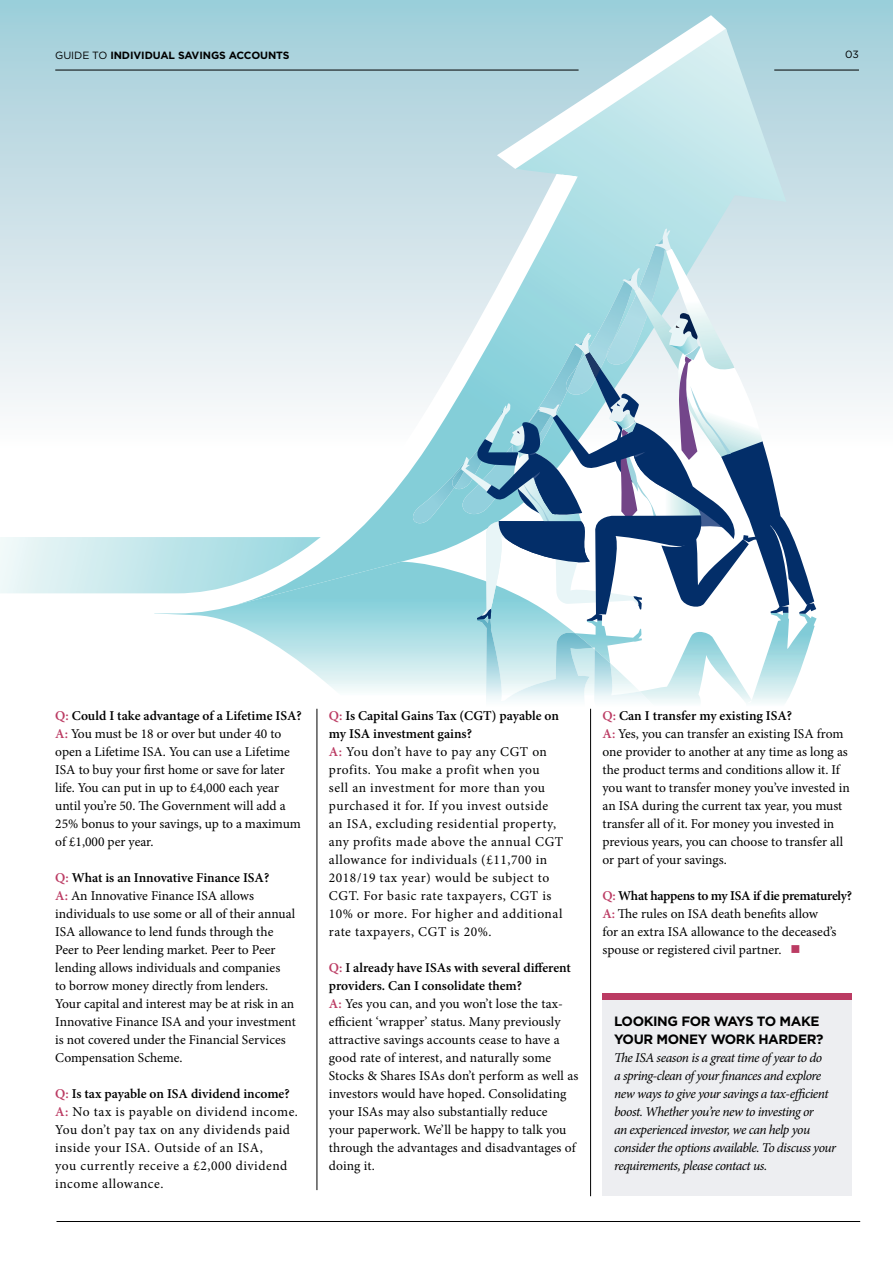
<style>
.page{position:relative;width:893px;height:1263px;background:#fff}
.page>*{position:absolute;margin:0;border:0;box-sizing:border-box;transform-origin:0 0}
.t1{font:13.5px/18px "Minion Pro";letter-spacing:.005em;color:#000}
.t2{font:13.5px/18px "Minion Pro";letter-spacing:.035em;color:#000}
.t3{font:italic 13.5px/18px "Minion Pro";letter-spacing:-.035em;color:#000}
.t4{font:13.5px/18px "Minion Pro";letter-spacing:.04em;color:#000}
.t5{font:700 13.5px/18px "Gotham HTF";letter-spacing:-.03em;color:#000}
.t6{font:700 10.5px "Gotham HTF";letter-spacing:-.01em;color:#000}
.t7{font:10.5px "Gotham HTF";color:#000}
.s1{font-weight:400}
.s2{font-weight:600;color:#bb3b63}
.s3{font-weight:600}
.s4{color:#bb3b63}
</style>
<div class="page">
<div style="left:0;top:0;width:893px;height:451px;background:linear-gradient(to bottom,#a0ccd8,#fffbfc)"></div>
<svg style="left:154px;top:613px;width:438px;height:123px"></svg>
<div style="left:258px;top:15px;width:499px;height:14px;background:#a1d0db"></div>
<svg style="left:235px;top:29px;width:551px;height:199px;background:#bcdde4"></svg>
<svg style="left:0;top:174px;width:578px;height:439px"></svg>
<svg style="left:460px;top:228px;width:356px;height:483px"></svg>
<hr style="left:55px;top:70px;width:524px;height:1px;background:#000">
<hr style="left:774px;top:70px;width:85px;height:1px;background:#000">
<hr style="left:317px;top:709px;width:1px;height:481px;background:#000">
<hr style="left:590px;top:709px;width:1px;height:487px;background:#000">
<div style="left:603px;top:993px;width:249px;height:203px;background:#edeef1"></div>
<div style="left:603px;top:993px;width:249px;height:7px;background:#bb3b63"></div>
<hr style="left:57px;top:1221px;width:803px;height:1px;background:#000">
<p class="t6" style="left:55px;top:49px;width:236px"><span class="s1">GUIDE TO</span> INDIVIDUAL SAVINGS ACCOUNTS</p>
<p class="t7" style="left:845px;top:49px;width:15px">03</p>
<p class="t1" style="left:55px;top:707px;width:248px"><span class="s2">Q:</span> <span class="s3">Could I take advantage of a Lifetime ISA?<br></span><span class="s2">A:</span> You must be 18 or over but under 40 to open a Lifetime ISA. You can use a Lifetime ISA to buy your first home or save for later life. You can put in up to £4,000 each year until you’re 50. The Government will add a 25% bonus to your savings, up to a maximum of £1,000 per year.</p>
<p class="t1" style="left:55px;top:869px;width:242px"><span class="s2">Q:</span> <span class="s3">What is an Innovative Finance ISA?<br></span><span class="s2">A:</span> An Innovative Finance ISA allows individuals to use some or all of their annual ISA allowance to lend funds through the Peer to Peer lending market. Peer to Peer lending allows individuals and companies<br>to borrow money directly from lenders.<br>Your capital and interest may be at risk in an Innovative Finance ISA and your investment is not covered under the Financial Services Compensation Scheme.</p>
<p class="t4" style="left:55px;top:1085px;width:244px"><span class="s2">Q:</span> <span class="s3">Is tax payable on ISA dividend income?<br></span><span class="s2">A:</span> No tax is payable on dividend income.<br>You don’t pay tax on any dividends paid inside your ISA. Outside of an ISA,<br>you currently receive a £2,000 dividend income allowance.</p>
<p class="t2" style="left:329px;top:707px;width:236px"><span class="s2">Q:</span> <span class="s3">Is Capital Gains Tax (CGT) payable on my ISA investment gains?<br></span><span class="s2">A:</span> You don’t have to pay any CGT on profits. You make a profit when you<br>sell an investment for more than you purchased it for. If you invest outside an ISA, excluding residential property, any profits made above the annual CGT allowance for individuals (£11,700 in 2018/19 tax year) would be subject to CGT. For basic rate taxpayers, CGT is 10% or more. For higher and additional rate taxpayers, CGT is 20%.</p>
<p class="t1" style="left:329px;top:959px;width:251px"><span class="s2">Q:</span> <span class="s3">I already have ISAs with several different providers. Can I consolidate them?<br></span><span class="s2">A:</span> Yes you can, and you won’t lose the tax&shy;efficient ‘wrapper’ status. Many previously attractive savings accounts cease to have a good rate of interest, and naturally some Stocks &amp; Shares ISAs don’t perform as well as investors would have hoped. Consolidating your ISAs may also substantially reduce<br>your paperwork. We’ll be happy to talk you through the advantages and disadvantages of doing it.</p>
<p class="t1" style="left:603px;top:707px;width:249px"><span class="s2">Q:</span> <span class="s3">Can I transfer my existing ISA?<br></span><span class="s2">A:</span> Yes, you can transfer an existing ISA from one provider to another at any time as long as the product terms and conditions allow it. If you want to transfer money you’ve invested in an ISA during the current tax year, you must transfer all of it. For money you invested in previous years, you can choose to transfer all or part of your savings.</p>
<p class="t1" style="left:603px;top:887px;width:251px"><span class="s2">Q:</span> <span class="s3">What happens to my ISA if die prematurely?<br></span><span class="s2">A:</span> The rules on ISA death benefits allow<br>for an extra ISA allowance to the deceased’s spouse or registered civil partner. <span class="s4">■</span></p>
<p class="t5" style="left:614px;top:1012px;width:211px">LOOKING FOR WAYS TO MAKE<br>YOUR MONEY WORK HARDER?</p>
<p class="t3" style="left:614px;top:1049px;width:223px">The ISA season is a great time of year to do<br>a spring-clean of your finances and explore new ways to give your savings a tax-efficient boost. Whether you’re new to investing or<br>an experienced investor, we can help you consider the options available. To discuss your requirements, please contact us.</p>
</div>
